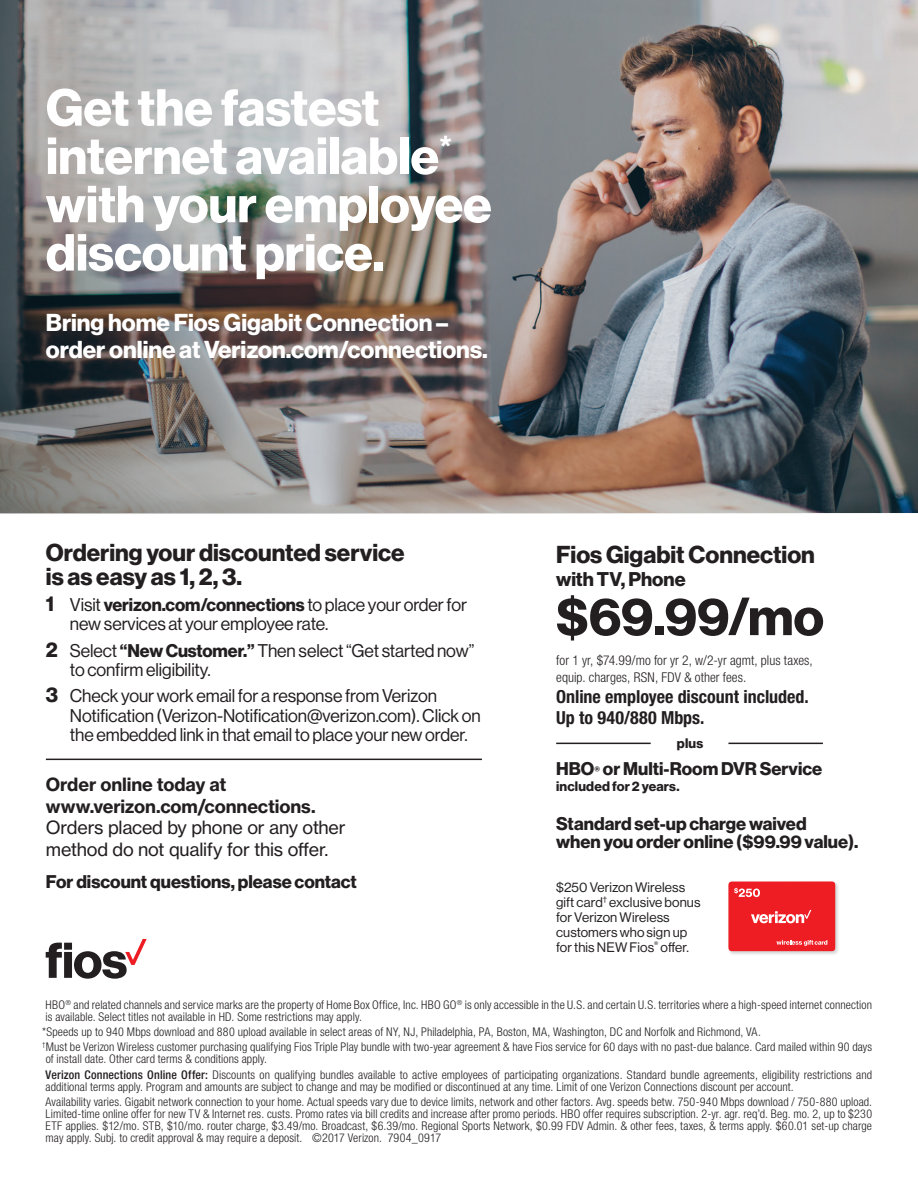
<style>
.page{position:relative;width:918px;height:1188px;background:#fff}
.page>*{position:absolute;margin:0;border:0;box-sizing:border-box;transform-origin:0 0}
.t1{font:52.5px "N Haas Grotesk DS Std 75 Bd";color:#231f20}
.t2{font:51px/48.3px "N Haas Grotesk DS Std 75 Bd";color:#fff}
.t3{font:24px/27px "N Haas Grotesk DS Std 75 Bd";color:#fff}
.t4{font:24px/24px "N Haas Grotesk DS Std 75 Bd";color:#231f20}
.body{font:19.5px "N Haas Grotesk DS Std 75 Bd";color:#231f20}
.t5{font:18px/19.5px "N Haas Grotesk DS Std 55 Rg";letter-spacing:-.005em;color:#231f20}
.body-2{font:18px/18px "N Haas Grotesk DS Std 75 Bd";color:#231f20}
.t6{font:18px/21.6px "N Haas Grotesk TX Std 55 Rg";letter-spacing:-.01em;color:#231f20}
.body-3{font:700 condensed 18px/21px "Helvetica Neue LT Std";color:#231f20}
.t7{font:13.5px/15px "N Haas Grotesk DS Std 55 Rg";letter-spacing:.01em;color:#231f20}
.body-4{font:300 condensed 13.5px/16.5px "Helvetica Neue LT Std";letter-spacing:.005em;color:#231f20}
.body-5{font:13.5px "N Haas Grotesk DS Std 75 Bd";letter-spacing:.01em;color:#231f20}
.t8{font:300 condensed 12px/12px "Helvetica Neue LT Std";letter-spacing:.01em;color:#231f20}
.s1{font-family:"N Haas Grotesk DS Std 75 Bd";font-size:21px}
.s2{font-family:"N Haas Grotesk DS Std 75 Bd"}
.s3{font-family:"N Haas Grotesk TX Std 75 Bd"}
.s4{font-size:10.5px}
.s5{font-weight:500}
</style>
<div class="page">
<svg style="left:46px;top:939px;width:101px;height:40px"></svg>
<img style="left:0;top:0;width:918px;height:513px">
<hr style="left:728px;top:743px;width:95px;height:1px;background:#231f20">
<hr style="left:556px;top:743px;width:95px;height:1px;background:#231f20">
<div style="left:727px;top:880px;width:113px;height:76px;background:#231f20;opacity:.2"></div>
<div style="left:728px;top:881px;width:107px;height:70px;background:#ee1d23;border-radius:4px"></div>
<svg style="left:751px;top:910px;width:60px;height:13px"></svg>
<svg style="left:776px;top:940px;width:51px;height:6px"></svg>
<svg style="left:734px;top:888px;width:26px;height:9px"></svg>
<hr style="left:46px;top:759px;width:436px;height:1px;background:#231f20">
<p class="t2" style="left:46px;top:84px;width:447px">Get the fastest internet available<sup>* </sup>with your employee discount price.</p>
<p class="t3" style="left:46px;top:310px;width:443px">Bring home Fios Gigabit Connection – order online at Verizon.com/connections.</p>
<p class="t4" style="left:46px;top:541px;width:360px">Ordering your discounted service is as easy as 1, 2, 3.</p>
<p class="t5" style="left:70px;top:595px;width:399px;text-indent:-24px"><span class="s1">1</span> Visit <span class="s2">verizon.com/connections</span> to place your order for new services at your employee rate.</p>
<p class="t5" style="left:70px;top:641px;width:406px;text-indent:-24px"><span class="s1">2</span> Select <span class="s2">“New Customer.”</span> Then select “Get started now” to confirm eligibility.</p>
<p class="t5" style="left:70px;top:686px;width:412px;text-indent:-24px"><span class="s1">3</span> Check your work email for a response from Verizon<br>Notification (Verizon-Notification@verizon.com). Click on the embedded link in that email to place your new order.</p>
<p class="t6" style="left:46px;top:774px;width:301px"><span class="s3">Order online today at www.verizon.com/connections.<br></span>Orders placed by phone or any other method do not qualify for this offer.</p>
<p class="body-2" style="left:46px;top:873px;width:313px">For discount questions, please contact</p>
<p class="t4" style="left:556px;top:543px;width:260px">Fios Gigabit Connection</p>
<p class="body" style="left:556px;top:568px;width:131px">with TV, Phone</p>
<p class="t1" style="left:556px;top:586px;width:269px">$69.99/mo</p>
<p class="body-4" style="left:556px;top:652px;width:258px">for 1 yr, $74.99/mo for yr 2, w/2-yr agmt, plus taxes, equip. charges, RSN, FDV &amp; other fees.</p>
<p class="body-3" style="left:556px;top:686px;width:254px">Online employee discount included.<br>Up to 940/880 Mbps.</p>
<p class="body-5" style="left:677px;top:735px;width:28px">plus</p>
<p class="body-2" style="left:556px;top:760px;width:268px">HBO<span class="s4">®</span> or Multi-Room DVR Service</p>
<p class="body-5" style="left:556px;top:779px;width:125px">included for 2 years.</p>
<p class="body-2" style="left:556px;top:815px;width:304px">Standard set-up charge waived<br>when you order online ($99.99 value).</p>
<p class="t7" style="left:556px;top:880px;width:146px">$250 Verizon Wireless gift card<sup>†</sup> exclusive bonus for Verizon Wireless customers who sign up for this NEW Fios<sup>®</sup> offer.</p>
<p class="t8" style="left:46px;top:998px;width:828px">HBO<sup>®</sup> and related channels and service marks are the property of Home Box Office, Inc. HBO GO<sup>®</sup> is only accessible in the U.S. and certain U.S. territories where a high-speed internet connection is available. Select titles not available in HD. Some restrictions may apply.</p>
<p class="t8" style="left:42px;top:1026px;width:720px">*Speeds up to 940 Mbps download and 880 upload available in select areas of NY, NJ, Philadelphia, PA, Boston, MA, Washington, DC and Norfolk and Richmond, VA.</p>
<p class="t8" style="left:42px;top:1041px;width:832px"><sup>†</sup>Must be Verizon Wireless customer purchasing qualifying Fios Triple Play bundle with two-year agreement &amp; have Fios service for 60 days with no past-due balance. Card mailed within 90 days of install date. Other card terms &amp; conditions apply.</p>
<p class="t8" style="left:46px;top:1068px;width:828px"><span class="s5">Verizon Connections Online Offer:</span> Discounts on qualifying bundles available to active employees of participating organizations. Standard bundle agreements, eligibility restrictions and additional terms apply. Program and amounts are subject to change and may be modified or discontinued at any time. Limit of one Verizon Connections discount per account.</p>
<p class="t8" style="left:46px;top:1096px;width:828px;text-align:justify">Availability varies. Gigabit network connection to your home. Actual speeds vary due to device limits, network and other factors. Avg. speeds betw. 750-940 Mbps download / 750-880 upload.<br>Limited-time online offer for new TV &amp; Internet res. custs. Promo rates via bill credits and increase after promo periods. HBO offer requires subscription. 2-yr. agr. req’d. Beg. mo. 2, up to $230<br>ETF applies. $12/mo. STB, $10/mo. router charge, $3.49/mo. Broadcast, $6.39/mo. Regional Sports Network, $0.99 FDV Admin. &amp; other fees, taxes, &amp; terms apply. $60.01 set-up charge may apply. Subj. to credit approval &amp; may require a deposit.</p>
<p class="t8" style="left:312px;top:1132px;width:130px">©2017 Verizon. 7904_0917</p>
</div>
